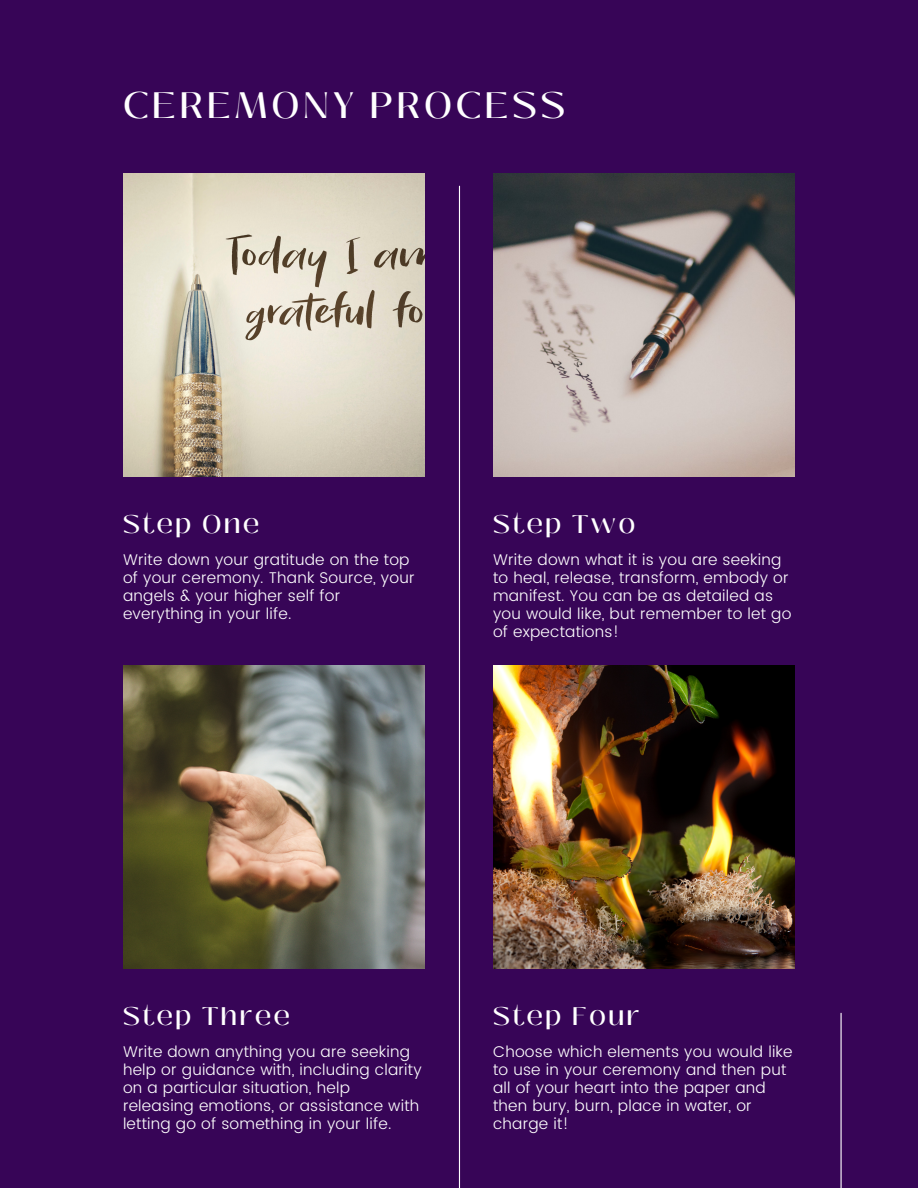
<style>
.page{position:relative;width:918px;height:1188px;background:#370557}
.page>*{position:absolute;margin:0;border:0;box-sizing:border-box;transform-origin:0 0}
.t1{font:500 36.75px "Black Mango";letter-spacing:.1em;color:#fff}
.t2{font:500 25.35px "Black Mango";letter-spacing:.1em;color:#fff}
.t3{font:300 15.45px/18px "Poppins";letter-spacing:.015em;color:#fff}
</style>
<div class="page">
<hr style="left:459px;top:186px;width:1px;height:1002px;background:#fff">
<hr style="left:841px;top:1013px;width:1px;height:175px;background:#fff">
<img style="left:123px;top:174px;width:301px;height:302px">
<img style="left:123px;top:666px;width:301px;height:302px">
<img style="left:493px;top:174px;width:302px;height:302px">
<img style="left:493px;top:666px;width:302px;height:302px">
<p class="t1" style="left:123px;top:78px;width:444px">CEREMONY PROCESS</p>
<p class="t2" style="left:123px;top:505px;width:138px">Step One</p>
<p class="t3" style="left:123px;top:550px;width:293px">Write down your gratitude on the top of your ceremony. Thank Source, your angels &amp; your higher self for everything in your life.</p>
<p class="t2" style="left:493px;top:505px;width:143px">Step Two</p>
<p class="t3" style="left:493px;top:550px;width:300px">Write down what it is you are seeking to heal, release, transform, embody or manifest. You can be as detailed as you would like, but remember to let go of expectations!</p>
<p class="t2" style="left:123px;top:997px;width:169px">Step Three</p>
<p class="t3" style="left:123px;top:1042px;width:300px">Write down anything you are seeking help or guidance with, including clarity on a particular situation, help releasing emotions, or assistance with letting go of something in your life.</p>
<p class="t2" style="left:493px;top:997px;width:148px">Step Four</p>
<p class="t3" style="left:493px;top:1042px;width:301px">Choose which elements you would like to use in your ceremony and then put all of your heart into the paper and then bury, burn, place in water, or charge it!</p>
</div>
